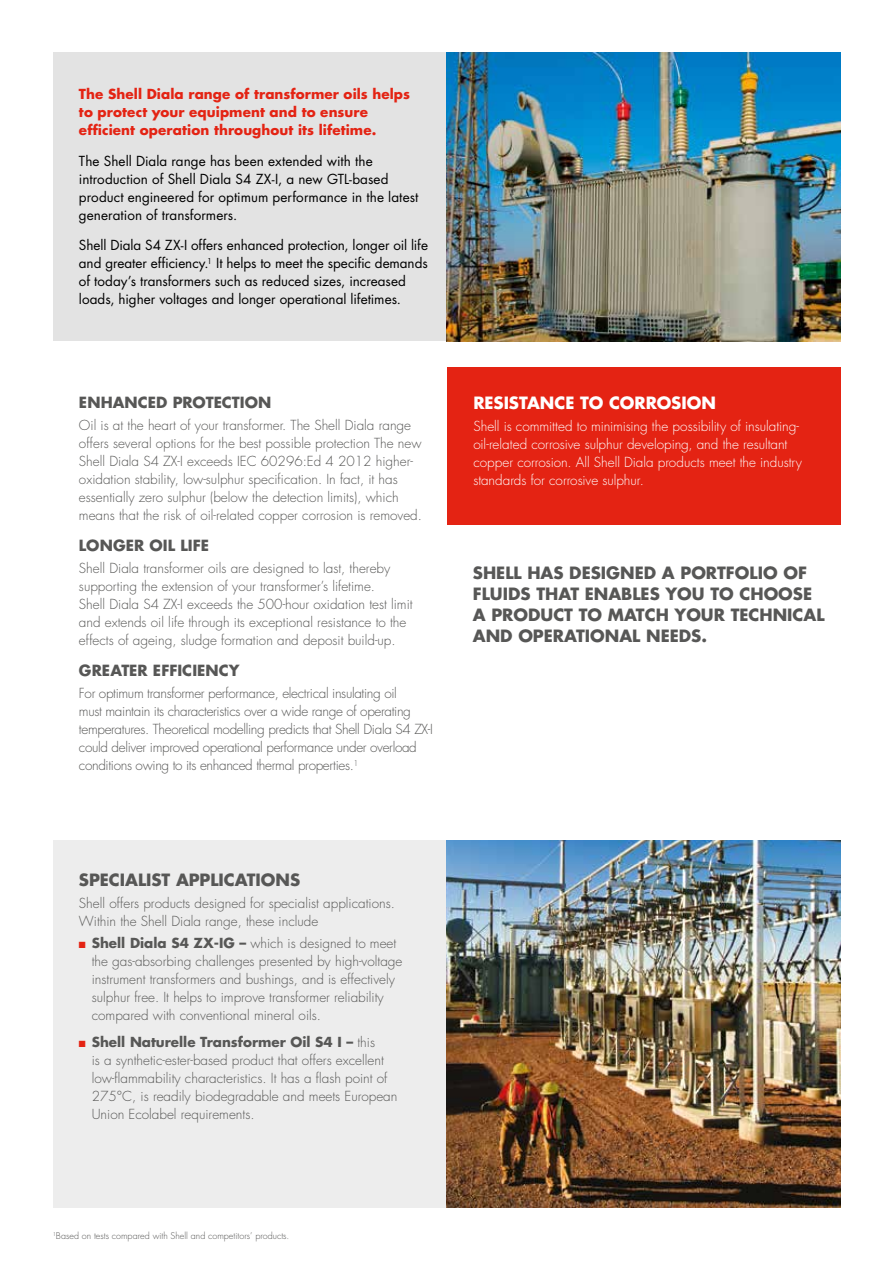
<style>
.page{position:relative;width:893px;height:1263px;background:#fff}
.page>*{position:absolute;margin:0;border:0;box-sizing:border-box;transform-origin:0 0}
.t1{font:700 16.5px/21px "Futura Std";color:#575756}
.t2{font:700 16.5px "Futura Std";color:#fff}
.t3{font:700 15px "Futura Std";letter-spacing:.005em;color:#575756}
.t4{font:300 13.5px/18px "Futura Std";color:#575756}
.t5{font:13.5px/18px "Futura Std";color:#000}
.t6{font:300 13.5px/18px "Futura Std";letter-spacing:-.025em;color:#575756}
.t7{font:300 13.5px/18px "Futura Std";letter-spacing:-.005em;color:#fff}
.t8{font:700 13.5px/18px "Futura Std";letter-spacing:.005em;color:#e42313}
.t9{font:300 9px "Futura Std";color:#575756}
.s1{color:#e42313}
.s2{font-weight:700}
</style>
<div class="page">
<div style="left:53px;top:840px;width:394px;height:368px;background:#ededed"></div>
<div style="left:53px;top:53px;width:401px;height:288px;background:#e3e3e3"></div>
<div style="left:447px;top:368px;width:393px;height:157px;background:#e42313"></div>
<img style="left:447px;top:53px;width:393px;height:288px">
<img style="left:447px;top:840px;width:393px;height:368px">
<p class="t8" style="left:79px;top:85px;width:332px">The Shell Diala range of transformer oils helps to protect your equipment and to ensure efficient operation throughout its lifetime.</p>
<p class="t5" style="left:79px;top:152px;width:341px">The Shell Diala range has been extended with the introduction of Shell Diala S4 ZX-I, a new GTL-based product engineered for optimum performance in the latest generation of transformers.</p>
<p class="t5" style="left:79px;top:237px;width:351px">Shell Diala S4 ZX-I offers enhanced protection, longer oil life and greater efficiency.<sup>1</sup> It helps to meet the specific demands of today’s transformers such as reduced sizes, increased loads, higher voltages and longer operational lifetimes.</p>
<p class="t3" style="left:79px;top:392px;width:194px">ENHANCED PROTECTION</p>
<p class="t4" style="left:79px;top:417px;width:345px">Oil is at the heart of your transformer. The Shell Diala range offers several options for the best possible protection The new Shell Diala S4 ZX-I exceeds IEC 60296:Ed 4 2012 higher&shy;oxidation stability, low-sulphur specification. In fact, it has essentially zero sulphur (below the detection limits), which means that the risk of oil-related copper corrosion is removed.</p>
<p class="t3" style="left:79px;top:535px;width:132px">LONGER OIL LIFE</p>
<p class="t4" style="left:79px;top:560px;width:335px">Shell Diala transformer oils are designed to last, thereby supporting the extension of your transformer’s lifetime.<br>Shell Diala S4 ZX-I exceeds the 500-hour oxidation test limit and extends oil life through its exceptional resistance to the effects of ageing, sludge formation and deposit build-up.</p>
<p class="t3" style="left:79px;top:660px;width:162px">GREATER EFFICIENCY</p>
<p class="t6" style="left:79px;top:685px;width:356px">For optimum transformer performance, electrical insulating oil<br>must maintain its characteristics over a wide range of operating temperatures. Theoretical modelling predicts that Shell Diala S4 ZX-I could deliver improved operational performance under overload conditions owing to its enhanced thermal properties.<sup>1</sup></p>
<p class="t1" style="left:79px;top:869px;width:223px">SPECIALIST APPLICATIONS</p>
<p class="t4" style="left:79px;top:894px;width:318px">Shell offers products designed for specialist applications.<br>Within the Shell Diala range, these include</p>
<p class="t4" style="left:92px;top:935px;width:312px;text-indent:-13px"><span class="s1">■</span> <span class="s2">Shell Diala S4 ZX-IG –</span> which is designed to meet the gas-absorbing challenges presented by high-voltage instrument transformers and bushings, and is effectively sulphur free. It helps to improve transformer reliability compared with conventional mineral oils.</p>
<p class="t4" style="left:92px;top:1033px;width:307px;text-indent:-13px"><span class="s1">■</span> <span class="s2">Shell Naturelle Transformer Oil S4 I –</span> this<br>is a synthetic-ester-based product that offers excellent low-flammability characteristics. It has a flash point of 275°C, is readily biodegradable and meets European Union Ecolabel requirements.</p>
<p class="t2" style="left:473px;top:392px;width:244px">RESISTANCE TO CORROSION</p>
<p class="t7" style="left:473px;top:418px;width:330px">Shell is committed to minimising the possibility of insulating&shy;oil-related corrosive sulphur developing, and the resultant copper corrosion. All Shell Diala products meet the industry standards for corrosive sulphur.</p>
<p class="t1" style="left:473px;top:562px;width:353px">SHELL HAS DESIGNED A PORTFOLIO OF<br>FLUIDS THAT ENABLES YOU TO CHOOSE<br>A PRODUCT TO MATCH YOUR TECHNICAL<br>AND OPERATIONAL NEEDS.</p>
<p class="t9" style="left:53px;top:1230px;width:238px"><sup>1</sup>Based on tests compared with Shell and competitors’ products.</p>
</div>
